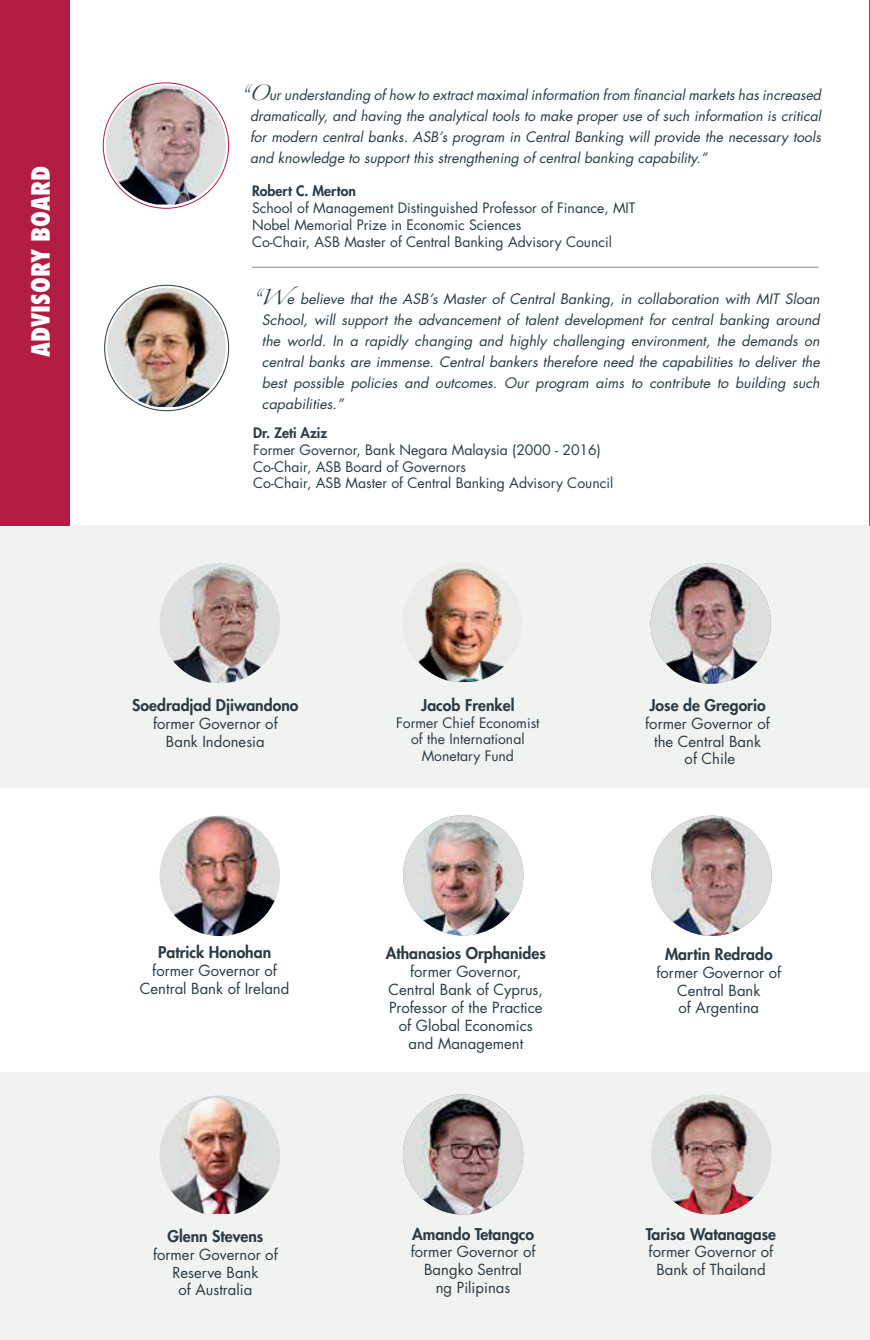
<style>
.page{position:relative;width:870px;height:1340px;background:#fff}
.page>*{position:absolute;margin:0;border:0;box-sizing:border-box;transform-origin:0 0}
.t1{font:800 condensed 24.5px "Futura Std";color:#fff}
.t2{font:800 15.75px "Futura Std";color:#2a3b43}
.t3{font:14.88px/17.8px "Futura Std";color:#2a3b43;text-align:center}
.t4{font:italic 14px/21px "Futura Std";color:#2a3b43;text-align:justify}
.t5{font:14px/16.8px "Futura Std";color:#2a3b43}
.t6{font:italic 14px/21px "Futura Std";color:#2b3b44;text-align:justify}
.t7{font:800 14px "Futura Std";color:#2a3b43}
.s1{font-family:"Zapfino";font-style:normal}
</style>
<div class="page">
<div style="left:0;top:525px;width:870px;height:262px;background:#f1f3f1"></div>
<div style="left:0;top:1072px;width:870px;height:267px;background:#f1f3f1"></div>
<img style="left:651px;top:1094px;width:120px;height:120px;border-radius:60px">
<img style="left:403px;top:1094px;width:120px;height:120px;border-radius:60px">
<img style="left:160px;top:563px;width:120px;height:120px;border-radius:60px">
<img style="left:651px;top:563px;width:120px;height:120px;border-radius:60px">
<img style="left:651px;top:815px;width:121px;height:121px;border-radius:60px">
<img style="left:403px;top:815px;width:120px;height:120px;border-radius:60px">
<img style="left:107px;top:288px;width:119px;height:119px">
<img style="left:418px;top:568px;width:86px;height:114px">
<img style="left:106px;top:85px;width:120px;height:119px">
<img style="left:160px;top:815px;width:120px;height:121px;border-radius:60px">
<img style="left:160px;top:1095px;width:120px;height:118px">
<hr style="left:252px;top:267px;width:567px;height:1px;background:#87888a">
<div style="left:0;top:0;width:70px;height:525px;background:#b31d43"></div>
<h1 class="t1" style="left:26px;top:357px;width:192px;rotate:-90deg">ADVISORY BOARD</h1>
<p class="t6" style="left:250px;top:84px;width:572px;text-indent:-10px"><span class="s1">“O</span>ur understanding of how to extract maximal information from financial markets has increased dramatically, and having the analytical tools to make proper use of such information is critical for modern central banks. ASB’s program in Central Banking will provide the necessary tools and knowledge to support this strengthening of central banking capability.”</p>
<p class="t7" style="left:252px;top:182px;width:105px">Robert C. Merton</p>
<p class="t5" style="left:252px;top:200px;width:385px">School of Management Distinguished Professor of Finance, MIT<br>Nobel Memorial Prize in Economic Sciences<br>Co-Chair, ASB Master of Central Banking Advisory Council</p>
<p class="t4" style="left:262px;top:288px;width:559px;text-indent:-10px"><span class="s1">“W</span>e believe that the ASB’s Master of Central Banking, in collaboration with MIT Sloan School, will support the advancement of talent development for central banking around the world. In a rapidly changing and highly challenging environment, the demands on central banks are immense. Central bankers therefore need the capabilities to deliver the best possible policies and outcomes. Our program aims to contribute to building such capabilities.”</p>
<p class="t7" style="left:253px;top:424px;width:75px">Dr. Zeti Aziz</p>
<p class="t5" style="left:253px;top:441px;width:361px">Former Governor, Bank Negara Malaysia (2000 - 2016)<br>Co-Chair, ASB Board of Governors<br>Co-Chair, ASB Master of Central Banking Advisory Council</p>
<p class="t2" style="left:132px;top:695px;width:168px">Soedradjad Djiwandono</p>
<p class="t3" style="left:153px;top:715px;width:126px">former Governor of<br>Bank Indonesia</p>
<p class="t2" style="left:158px;top:942px;width:115px">Patrick Honohan</p>
<p class="t3" style="left:140px;top:962px;width:151px">former Governor of<br>Central Bank of Ireland</p>
<p class="t2" style="left:167px;top:1226px;width:97px">Glenn Stevens</p>
<p class="t3" style="left:153px;top:1245px;width:126px">former Governor of<br>Reserve Bank<br>of Australia</p>
<p class="t2" style="left:421px;top:695px;width:95px">Jacob Frenkel</p>
<p class="t5" style="left:396px;top:714px;width:145px;text-align:center">Former Chief Economist of the International<br>Monetary Fund</p>
<p class="t2" style="left:386px;top:943px;width:161px">Athanasios Orphanides</p>
<p class="t3" style="left:389px;top:962px;width:156px">former Governor,<br>Central Bank of Cyprus,<br>Professor of the Practice of Global Economics and Management</p>
<p class="t2" style="left:412px;top:1223px;width:124px">Amando Tetangco</p>
<p class="t3" style="left:411px;top:1243px;width:126px">former Governor of<br>Bangko Sentral<br>ng Pilipinas</p>
<p class="t2" style="left:649px;top:695px;width:118px">Jose de Gregorio</p>
<p class="t3" style="left:645px;top:714px;width:126px">former Governor of the Central Bank<br>of Chile</p>
<p class="t2" style="left:665px;top:944px;width:109px">Martin Redrado</p>
<p class="t3" style="left:656px;top:963px;width:126px">former Governor of<br>Central Bank<br>of Argentina</p>
<p class="t2" style="left:646px;top:1223px;width:132px">Tarisa Watanagase</p>
<p class="t3" style="left:649px;top:1243px;width:126px">former Governor of<br>Bank of Thailand</p>
</div>
